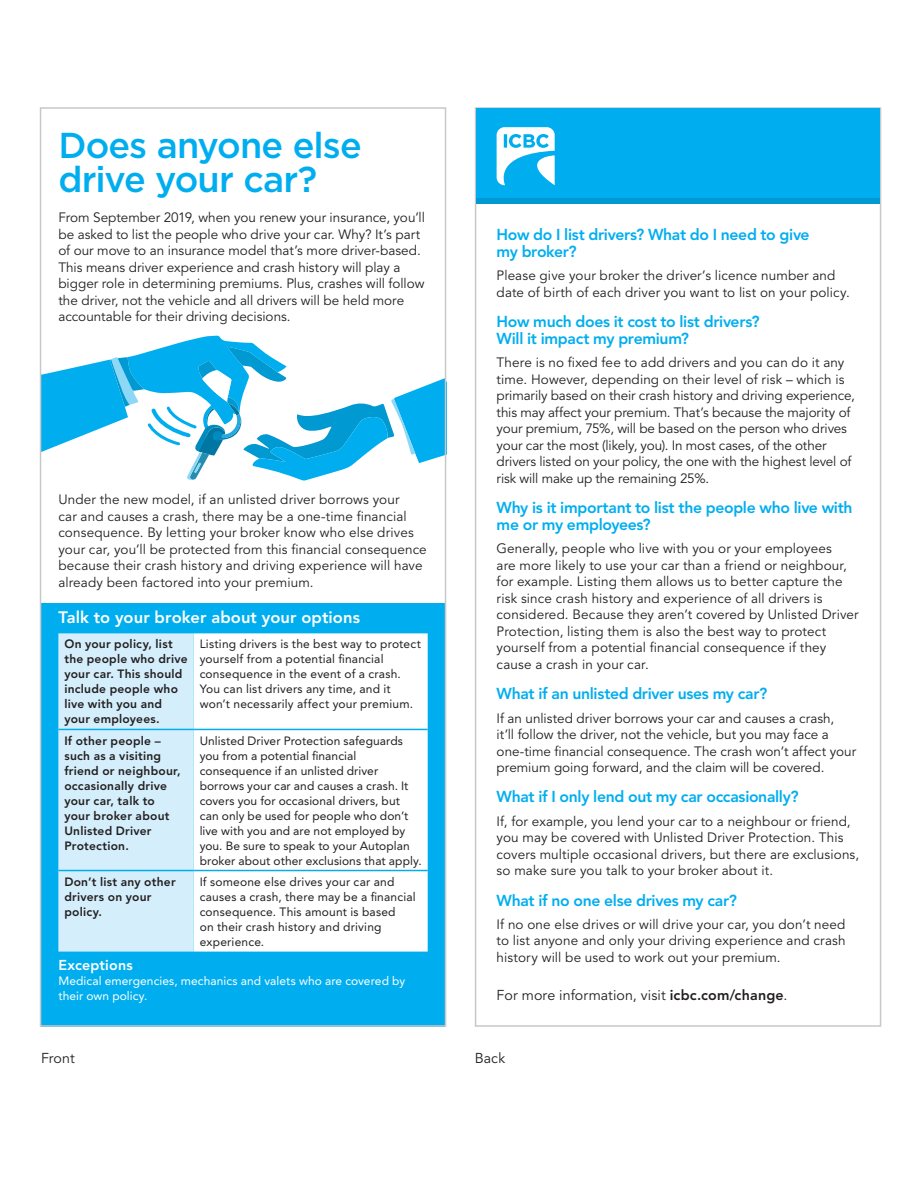
<style>
.page{position:relative;width:918px;height:1188px;background:#fff}
.page>*{position:absolute;margin:0;border:0;box-sizing:border-box;transform-origin:0 0}
.t1{font:500 36px/34.5px "Gotham";letter-spacing:-.025em;color:#00aeef}
.t2{font:800 16.5px "Avenir LT Std";letter-spacing:.005em;color:#fff}
.t3{font:800 15.75px/16.8px "Avenir LT Std";letter-spacing:-.02em;color:#00aeef}
.t4{font:14.25px "Avenir LT Std";letter-spacing:.005em;color:#231f20}
.t5{font:800 14.25px "Avenir LT Std";letter-spacing:.01em;color:#fff}
.t6{font:13.5px/16.5px "Avenir LT Std";letter-spacing:.005em;color:#231f20}
.t7{font:12px/15px "Avenir LT Std";letter-spacing:.01em;color:#231f20}
.t8{font:800 12px/15px "Avenir LT Std";letter-spacing:.02em;color:#231f20}
.t9{font:12px/15px "Avenir LT Std";letter-spacing:.005em;color:#fff}
.s1{font-weight:800}
</style>
<div class="page">
<svg style="left:43px;top:336px;width:400px;height:145px"></svg>
<div style="left:41px;top:603px;width:404px;height:424px;background:#00aeef"></div>
<div style="left:40px;top:107px;width:406px;height:920px;border:2px solid #c7c8ca"></div>
<div style="left:476px;top:109px;width:404px;height:95px;background:#00aeef"></div>
<div style="left:476px;top:198px;width:404px;height:6px;background:#0099d1"></div>
<svg style="left:496px;top:127px;width:59px;height:59px"></svg>
<div style="left:58px;top:633px;width:136px;height:319px;background:#d4effb"></div>
<div style="left:194px;top:633px;width:234px;height:319px;background:#fff"></div>
<hr style="left:58px;top:729px;width:136px;height:1px;background:#00aeef">
<hr style="left:194px;top:729px;width:234px;height:1px;background:#00aeef">
<hr style="left:58px;top:870px;width:136px;height:1px;background:#00aeef">
<hr style="left:194px;top:870px;width:234px;height:1px;background:#00aeef">
<h1 class="t1" style="left:58px;top:127px;width:305px">Does anyone else drive your car?</h1>
<p class="t6" style="left:58px;top:210px;width:368px">From September 2019, when you renew your insurance, you’ll be asked to list the people who drive your car. Why? It’s part of our move to an insurance model that’s more driver-based.<br>This means driver experience and crash history will play a bigger role in determining premiums. Plus, crashes will follow the driver, not the vehicle and all drivers will be held more accountable for their driving decisions.</p>
<p class="t6" style="left:58px;top:492px;width:370px">Under the new model, if an unlisted driver borrows your<br>car and causes a crash, there may be a one-time financial consequence. By letting your broker know who else drives your car, you’ll be protected from this financial consequence because their crash history and driving experience will have already been factored into your premium.</p>
<p class="t2" style="left:58px;top:608px;width:303px">Talk to your broker about your options</p>
<p class="t8" style="left:64px;top:637px;width:125px">On your policy, list the people who drive your car. This should include people who live with you and your employees.</p>
<p class="t7" style="left:200px;top:637px;width:223px">Listing drivers is the best way to protect yourself from a potential financial consequence in the event of a crash.<br>You can list drivers any time, and it won’t necessarily affect your premium.</p>
<p class="t8" style="left:64px;top:733px;width:118px">If other people – such as a visiting friend or neighbour, occasionally drive your car, talk to your broker about<br>Unlisted Driver<br>Protection.</p>
<p class="t7" style="left:200px;top:733px;width:224px">Unlisted Driver Protection safeguards you from a potential financial consequence if an unlisted driver borrows your car and causes a crash. It covers you for occasional drivers, but can only be used for people who don’t live with you and are not employed by you. Be sure to speak to your Autoplan broker about other exclusions that apply.</p>
<p class="t8" style="left:64px;top:874px;width:113px">Don’t list any other drivers on your policy.</p>
<p class="t7" style="left:200px;top:874px;width:218px">If someone else drives your car and causes a crash, there may be a financial consequence. This amount is based<br>on their crash history and driving experience.</p>
<p class="t5" style="left:58px;top:957px;width:76px">Exceptions</p>
<p class="t9" style="left:58px;top:974px;width:348px">Medical emergencies, mechanics and valets who are covered by their own policy.</p>
<p class="t3" style="left:497px;top:227px;width:315px">How do I list drivers? What do I need to give my broker?</p>
<p class="t6" style="left:497px;top:268px;width:355px">Please give your broker the driver’s licence number and date of birth of each driver you want to list on your policy.</p>
<p class="t3" style="left:497px;top:314px;width:264px">How much does it cost to list drivers?<br>Will it impact my premium?</p>
<p class="t6" style="left:497px;top:355px;width:360px">There is no fixed fee to add drivers and you can do it any time. However, depending on their level of risk – which is primarily based on their crash history and driving experience, this may affect your premium. That’s because the majority of your premium, 75%, will be based on the person who drives your car the most (likely, you). In most cases, of the other drivers listed on your policy, the one with the highest level of risk will make up the remaining 25%.</p>
<p class="t3" style="left:497px;top:500px;width:358px">Why is it important to list the people who live with me or my employees?</p>
<p class="t6" style="left:497px;top:541px;width:364px">Generally, people who live with you or your employees<br>are more likely to use your car than a friend or neighbour, for example. Listing them allows us to better capture the risk since crash history and experience of all drivers is considered. Because they aren’t covered by Unlisted Driver Protection, listing them is also the best way to protect yourself from a potential financial consequence if they cause a crash in your car.</p>
<p class="t3" style="left:497px;top:686px;width:272px">What if an unlisted driver uses my car?</p>
<p class="t6" style="left:497px;top:710px;width:361px">If an unlisted driver borrows your car and causes a crash,<br>it’ll follow the driver, not the vehicle, but you may face a one-time financial consequence. The crash won’t affect your premium going forward, and the claim will be covered.</p>
<p class="t3" style="left:497px;top:789px;width:304px">What if I only lend out my car occasionally?</p>
<p class="t6" style="left:497px;top:813px;width:364px">If, for example, you lend your car to a neighbour or friend, you may be covered with Unlisted Driver Protection. This covers multiple occasional drivers, but there are exclusions, so make sure you talk to your broker about it.</p>
<p class="t3" style="left:497px;top:892px;width:242px">What if no one else drives my car?</p>
<p class="t6" style="left:497px;top:916px;width:351px;text-align:justify">If no one else drives or will drive your car, you don’t need to list anyone and only your driving experience and crash history will be used to work out your premium.</p>
<p class="t4" style="left:497px;top:987px;width:292px">For more information, visit <span class="s1">icbc.com/change</span>.</p>
<p class="t4" style="left:41px;top:1050px;width:35px">Front</p>
<p class="t4" style="left:475px;top:1050px;width:32px">Back</p>
</div>
